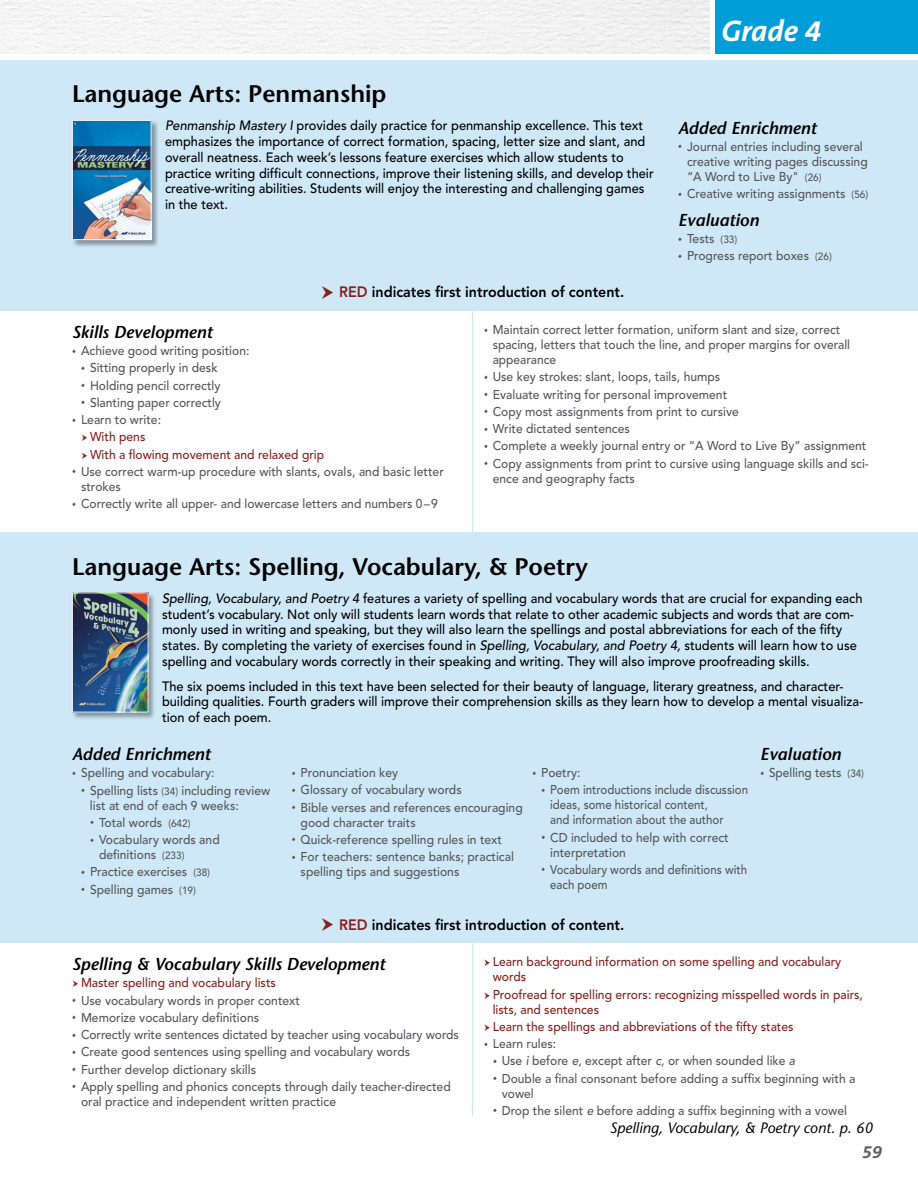
<style>
.page{position:relative;width:918px;height:1188px;background:#fff}
.page>*{position:absolute;margin:0;border:0;box-sizing:border-box;transform-origin:0 0}
.t1{font:italic 700 30px "The Sans B7";color:#fff}
.t2{font:600 24px "Stone Sans";color:#000}
.t3{font:italic 700 18px "The Sans B7";color:#606265}
.t4{font:italic 600 17.25px "Stone Sans";color:#000}
.t5{font:800 15px "Avenir";color:#000;scale:.95 1}
.t6{font:italic 15px "Stone Sans";color:#000}
.t7{font:500 13.5px/15.8px "Avenir";color:#000;scale:.95 1}
.t8{font:500 12.75px/15px "Avenir";color:#55575a;scale:.95 1}
.t9{font:500 12.75px/17.2px "Avenir";color:#88201e;scale:.95 1}
.t10{font:500 12.75px/15px "Avenir";color:#55575a;scale:.9 1}
.t11{font:500 12.75px/15px "Avenir";color:#55575a;scale:.94 1}
.t12{font:500 12.75px "Avenir";color:#55575a;scale:.93 1}
.s1{font-style:italic}
.s2{font-family:"Warnock Pro";font-weight:400;font-size:12px}
.s3{font-size:10.5px}
.s4{color:#88201e}
.s5{font-family:"Warnock Pro";font-weight:400;font-size:12px;color:#55575a}
.s6{color:#55575a}
</style>
<div class="page">
<div style="left:0;top:0;width:710px;height:54px;background:#f3f3f3"></div>
<div style="left:716px;top:0;width:202px;height:54px;background:#009ed9"></div>
<hr style="left:472px;top:120px;width:1px;height:996px;background:#cfe8f7">
<div style="left:0;top:60px;width:918px;height:251px;background:#cfe8f7"></div>
<div style="left:0;top:532px;width:918px;height:411px;background:#cfe8f7"></div>
<div style="left:72px;top:120px;width:87px;height:128px;background:#000;opacity:.35"></div>
<img style="left:74px;top:122px;width:76px;height:116px">
<div style="left:72px;top:120px;width:80px;height:120px;border:1px solid #fff"></div>
<div style="left:72px;top:592px;width:84px;height:128px;background:#000;opacity:.35"></div>
<img style="left:74px;top:594px;width:72px;height:116px">
<div style="left:72px;top:592px;width:76px;height:120px;border:1px solid #fff"></div>
<h1 class="t1" style="left:722px;top:14px;width:101px">Grade 4</h1>
<h2 class="t2" style="left:72px;top:79px;width:316px">Language Arts: Penmanship</h2>
<p class="t7" style="left:165px;top:118px;width:516px"><span class="s1">Penmanship Mastery I</span> provides daily practice for penmanship excellence. This text emphasizes the importance of correct formation, spacing, letter size and slant, and overall neatness. Each week’s lessons feature exercises which allow students to practice writing difficult connections, improve their listening skills, and develop their creative-writing abilities. Students will enjoy the interesting and challenging games in the text.</p>
<h3 class="t4" style="left:678px;top:117px;width:140px">Added Enrichment</h3>
<p class="t8" style="left:687px;top:139px;width:192px;text-indent:-9px"><span class="s2">•</span> Journal entries including several creative writing pages discussing “A Word to Live By" <span class="s3">(26)</span></p>
<p class="t8" style="left:678px;top:187px;width:202px"><span class="s2">•</span> Creative writing assignments <span class="s3">(56)</span></p>
<h3 class="t4" style="left:678px;top:209px;width:83px">Evaluation</h3>
<p class="t8" style="left:678px;top:232px;width:64px"><span class="s2">•</span> Tests <span class="s3">(33)</span></p>
<p class="t8" style="left:678px;top:249px;width:163px"><span class="s2">•</span> Progress report boxes <span class="s3">(26)</span></p>
<p class="t5" style="left:339px;top:283px;width:302px"><span class="s4">RED</span> indicates first introduction of content.</p>
<h3 class="t4" style="left:72px;top:322px;width:142px">Skills Development</h3>
<p class="t8" style="left:72px;top:344px;width:188px"><span class="s2">•</span> Achieve good writing position:</p>
<p class="t8" style="left:81px;top:361px;width:145px"><span class="s2">•</span> Sitting properly in desk</p>
<p class="t8" style="left:81px;top:378px;width:148px"><span class="s2">•</span> Holding pencil correctly</p>
<p class="t8" style="left:81px;top:395px;width:149px"><span class="s2">•</span> Slanting paper correctly</p>
<p class="t9" style="left:90px;top:411px;width:248px;text-indent:-18px"><span class="s5">•</span> <span class="s6">Learn to write:<br></span>With pens<br>With a flowing movement and relaxed grip</p>
<p class="t8" style="left:81px;top:464px;width:383px;text-indent:-9px"><span class="s2">•</span> Use correct warm-up procedure with slants, ovals, and basic letter strokes</p>
<p class="t8" style="left:72px;top:497px;width:387px"><span class="s2">•</span> Correctly write all upper- and lowercase letters and numbers 0–9</p>
<p class="t11" style="left:493px;top:322px;width:382px;text-indent:-9px"><span class="s2">•</span> Maintain correct letter formation, uniform slant and size, correct spacing, letters that touch the line, and proper margins for overall appearance</p>
<p class="t8" style="left:484px;top:370px;width:250px"><span class="s2">•</span> Use key strokes: slant, loops, tails, humps</p>
<p class="t8" style="left:484px;top:387px;width:258px"><span class="s2">•</span> Evaluate writing for personal improvement</p>
<p class="t8" style="left:484px;top:404px;width:270px"><span class="s2">•</span> Copy most assignments from print to cursive</p>
<p class="t8" style="left:484px;top:421px;width:155px"><span class="s2">•</span> Write dictated sentences</p>
<p class="t8" style="left:484px;top:439px;width:404px"><span class="s2">•</span> Complete a weekly journal entry or “A Word to Live By” assignment</p>
<p class="t8" style="left:493px;top:456px;width:397px;text-indent:-9px"><span class="s2">•</span> Copy assignments from print to cursive using language skills and sci&shy;ence and geography facts</p>
<h2 class="t2" style="left:72px;top:552px;width:517px">Language Arts: Spelling, Vocabulary, &amp; Poetry</h2>
<p class="t7" style="left:162px;top:591px;width:739px"><span class="s1">Spelling, Vocabulary, and Poetry 4</span> features a variety of spelling and vocabulary words that are crucial for expanding each student’s vocabulary. Not only will students learn words that relate to other academic subjects and words that are com&shy;monly used in writing and speaking, but they will also learn the spellings and postal abbreviations for each of the fifty states. By completing the variety of exercises found in <span class="s1">Spelling, Vocabulary, and Poetry 4,</span> students will learn how to use spelling and vocabulary words correctly in their speaking and writing. They will also improve proofreading skills.</p>
<p class="t7" style="left:162px;top:678px;width:740px">The six poems included in this text have been selected for their beauty of language, literary greatness, and character&shy;building qualities. Fourth graders will improve their comprehension skills as they learn how to develop a mental visualiza&shy;tion of each poem.</p>
<h3 class="t4" style="left:72px;top:744px;width:140px">Added Enrichment</h3>
<p class="t8" style="left:72px;top:766px;width:151px"><span class="s2">•</span> Spelling and vocabulary:</p>
<p class="t8" style="left:90px;top:783px;width:191px;text-indent:-9px"><span class="s2">•</span> Spelling lists <span class="s3">(34)</span> including review list at end of each 9 weeks:</p>
<p class="t8" style="left:90px;top:815px;width:107px"><span class="s2">•</span> Total words <span class="s3">(642)</span></p>
<p class="t8" style="left:99px;top:832px;width:129px;text-indent:-9px"><span class="s2">•</span> Vocabulary words and definitions <span class="s3">(233)</span></p>
<p class="t8" style="left:81px;top:865px;width:137px"><span class="s2">•</span> Practice exercises <span class="s3">(38)</span></p>
<p class="t8" style="left:81px;top:882px;width:122px"><span class="s2">•</span> Spelling games <span class="s3">(19)</span></p>
<p class="t8" style="left:292px;top:766px;width:114px"><span class="s2">•</span> Pronunciation key</p>
<p class="t8" style="left:292px;top:783px;width:181px"><span class="s2">•</span> Glossary of vocabulary words</p>
<p class="t8" style="left:301px;top:800px;width:235px;text-indent:-9px"><span class="s2">•</span> Bible verses and references encouraging good character traits</p>
<p class="t8" style="left:292px;top:832px;width:223px"><span class="s2">•</span> Quick-reference spelling rules in text</p>
<p class="t8" style="left:301px;top:850px;width:226px;text-indent:-9px"><span class="s2">•</span> For teachers: sentence banks; practical spelling tips and suggestions</p>
<p class="t8" style="left:532px;top:766px;width:53px"><span class="s2">•</span> Poetry:</p>
<p class="t10" style="left:550px;top:783px;width:221px;text-indent:-9px"><span class="s2">•</span> Poem introductions include discussion ideas, some historical content,<br>and information about the author</p>
<p class="t8" style="left:550px;top:830px;width:190px;text-indent:-9px"><span class="s2">•</span> CD included to help with correct interpretation</p>
<p class="t10" style="left:550px;top:862px;width:220px;text-indent:-9px"><span class="s2">•</span> Vocabulary words and definitions with each poem</p>
<p class="t5" style="left:339px;top:915px;width:302px"><span class="s4">RED</span> indicates first introduction of content.</p>
<h3 class="t4" style="left:760px;top:744px;width:83px">Evaluation</h3>
<p class="t12" style="left:760px;top:766px;width:113px"><span class="s2">•</span> Spelling tests <span class="s3">(34)</span></p>
<h3 class="t4" style="left:72px;top:954px;width:315px">Spelling &amp; Vocabulary Skills Development</h3>
<p class="t9" style="left:81px;top:975px;width:207px">Master spelling and vocabulary lists</p>
<p class="t8" style="left:72px;top:993px;width:242px"><span class="s2">•</span> Use vocabulary words in proper context</p>
<p class="t8" style="left:72px;top:1010px;width:198px"><span class="s2">•</span> Memorize vocabulary definitions</p>
<p class="t8" style="left:72px;top:1028px;width:409px"><span class="s2">•</span> Correctly write sentences dictated by teacher using vocabulary words</p>
<p class="t8" style="left:72px;top:1045px;width:357px"><span class="s2">•</span> Create good sentences using spelling and vocabulary words</p>
<p class="t8" style="left:72px;top:1062px;width:195px"><span class="s2">•</span> Further develop dictionary skills</p>
<p class="t8" style="left:81px;top:1079px;width:391px;text-indent:-9px"><span class="s2">•</span> Apply spelling and phonics concepts through daily teacher-directed oral practice and independent written practice</p>
<p class="t9" style="left:493px;top:955px;width:368px;line-height:15px">Learn background information on some spelling and vocabulary words</p>
<p class="t9" style="left:493px;top:987px;width:391px;line-height:15px">Proofread for spelling errors: recognizing misspelled words in pairs, lists, and sentences</p>
<p class="t9" style="left:493px;top:1018px;width:318px">Learn the spellings and abbreviations of the fifty states</p>
<p class="t8" style="left:484px;top:1036px;width:78px"><span class="s2">•</span> Learn rules:</p>
<p class="t8" style="left:493px;top:1054px;width:320px"><span class="s2">•</span> Use <span class="s1">i</span> before <span class="s1">e,</span> except after <span class="s1">c,</span> or when sounded like <span class="s1">a</span></p>
<p class="t8" style="left:502px;top:1071px;width:374px;text-indent:-9px"><span class="s2">•</span> Double a final consonant before adding a suffix beginning with a vowel</p>
<p class="t8" style="left:493px;top:1103px;width:374px"><span class="s2">•</span> Drop the silent <span class="s1">e</span> before adding a suffix beginning with a vowel</p>
<p class="t6" style="left:610px;top:1119px;width:265px">Spelling, Vocabulary, &amp; Poetry cont. p. 60</p>
<h3 class="t3" style="left:862px;top:1142px;width:21px">59</h3>
</div>
